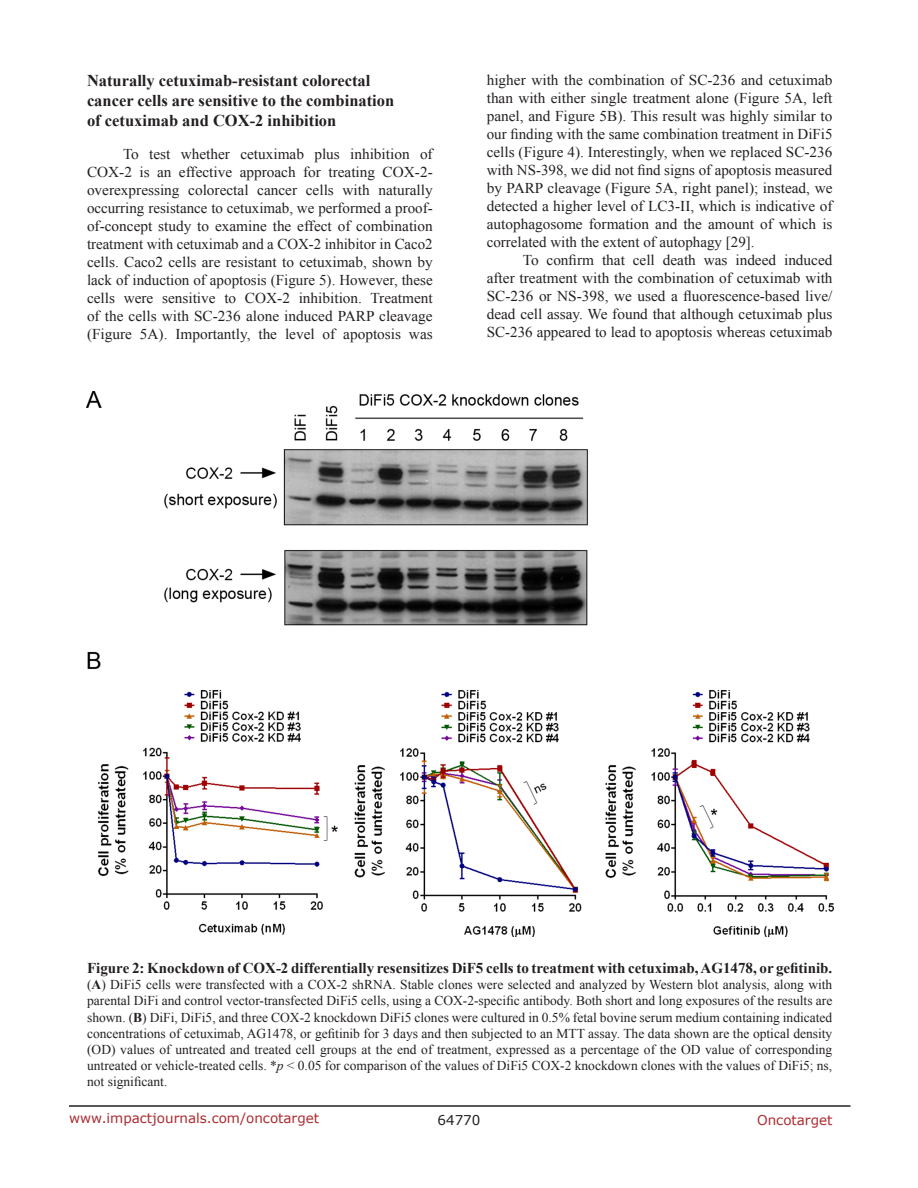
<style>
.page{position:relative;width:918px;height:1188px;background:#fff}
.page>*{position:absolute;margin:0;border:0;box-sizing:border-box;transform-origin:0 0}
.SubHeading_middle{font:700 16.5px/19.8px "Times New Roman";color:#231f20}
.BodyText{font:15px/18px "Times New Roman";color:#231f20;text-align:justify}
.FigureText{font:700 15px "Times New Roman";color:#231f20}
.FigureText-2{font:13.5px/16.2px "Times New Roman";color:#231f20;text-align:justify}
.t1{font:13.5px "Verdana";color:#ac2b31}
.t2{font:13.5px "Verdana";color:#231f20}
.s1{font-weight:700}
.s2{font-style:italic}
</style>
<div class="page">
<hr style="left:69px;top:1105px;width:781px;height:2px;background:#231f20">
<img style="left:86px;top:392px;width:747px;height:544px">
<p class="SubHeading_middle" style="left:87px;top:70px;width:309px">Naturally cetuximab-resistant colorectal cancer cells are sensitive to the combination of cetuximab and COX-2 inhibition</p>
<p class="BodyText" style="left:87px;top:145px;width:347px;text-indent:36px">To test whether cetuximab plus inhibition of COX-2 is an effective approach for treating COX-2- overexpressing colorectal cancer cells with naturally occurring resistance to cetuximab, we performed a proof&shy;of-concept study to examine the effect of combination treatment with cetuximab and a COX-2 inhibitor in Caco2 cells. Caco2 cells are resistant to cetuximab, shown by lack of induction of apoptosis (Figure 5). However, these cells were sensitive to COX-2 inhibition. Treatment of the cells with SC-236 alone induced PARP cleavage (Figure 5A). Importantly, the level of apoptosis was</p>
<p class="BodyText" style="left:487px;top:71px;width:347px">higher with the combination of SC-236 and cetuximab than with either single treatment alone (Figure 5A, left panel, and Figure 5B). This result was highly similar to our finding with the same combination treatment in DiFi5 cells (Figure 4). Interestingly, when we replaced SC-236 with NS-398, we did not find signs of apoptosis measured by PARP cleavage (Figure 5A, right panel); instead, we detected a higher level of LC3-II, which is indicative of autophagosome formation and the amount of which is correlated with the extent of autophagy [29].</p>
<p class="BodyText" style="left:487px;top:251px;width:347px;text-indent:36px">To confirm that cell death was indeed induced after treatment with the combination of cetuximab with SC-236 or NS-398, we used a fluorescence-based live/ dead cell assay. We found that although cetuximab plus SC-236 appeared to lead to apoptosis whereas cetuximab</p>
<p class="FigureText" style="left:87px;top:958px;width:747px">Figure 2: Knockdown of COX-2 differentially resensitizes DiF5 cells to treatment with cetuximab, AG1478, or gefitinib.</p>
<p class="FigureText-2" style="left:87px;top:976px;width:747px">(<span class="s1">A</span>) DiFi5 cells were transfected with a COX-2 shRNA. Stable clones were selected and analyzed by Western blot analysis, along with parental DiFi and control vector-transfected DiFi5 cells, using a COX-2-specific antibody. Both short and long exposures of the results are shown. (<span class="s1">B</span>) DiFi, DiFi5, and three COX-2 knockdown DiFi5 clones were cultured in 0.5% fetal bovine serum medium containing indicated concentrations of cetuximab, AG1478, or gefitinib for 3 days and then subjected to an MTT assay. The data shown are the optical density (OD) values of untreated and treated cell groups at the end of treatment, expressed as a percentage of the OD value of corresponding untreated or vehicle-treated cells. *<span class="s2">p</span> &lt; 0.05 for comparison of the values of DiFi5 COX-2 knockdown clones with the values of DiFi5; ns, not significant.</p>
<p class="t1" style="left:69px;top:1109px;width:252px">www.impactjournals.com/oncotarget</p>
<p class="t2" style="left:438px;top:1111px;width:44px">64770</p>
<p class="t1" style="left:757px;top:1111px;width:77px">Oncotarget</p>
</div>
